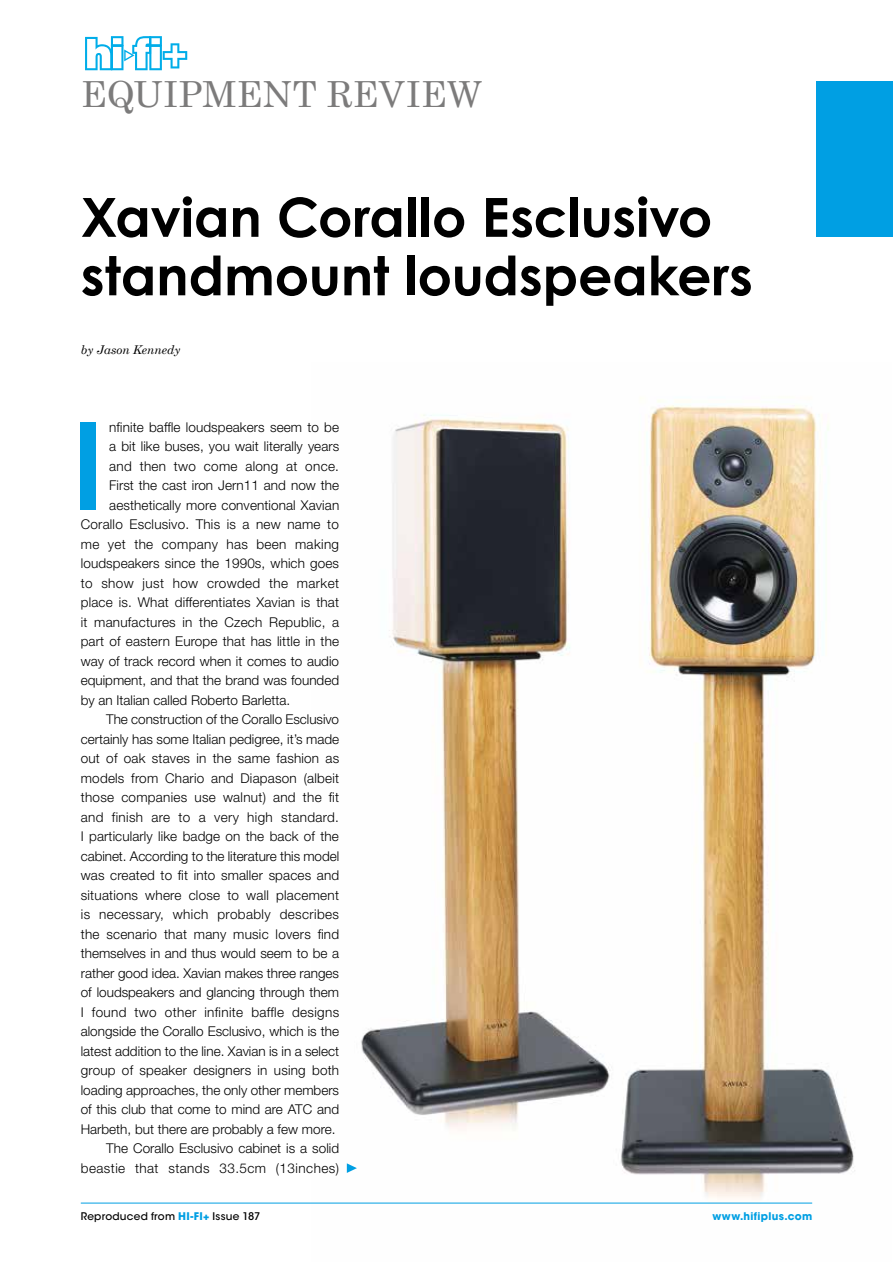
<style>
.page{position:relative;width:893px;height:1263px;background:#fff}
.page>*{position:absolute;margin:0;border:0;box-sizing:border-box;transform-origin:0 0}
.t1{font:500 122.7px "Helvetica Neue LT Std";color:#009fe3}
.t2{font:700 54px/58.5px "Century Gothic";letter-spacing:-.005em;color:#000}
.t3{font:36px "Century Schoolbook";color:#7c7b7b}
.t4{font:300 13.5px "Helvetica Neue LT Std";letter-spacing:.01em;color:#000}
.t5{font:300 13.5px "Helvetica Neue LT Std";letter-spacing:.03em;color:#000}
.t6{font:300 13.5px "Helvetica Neue LT Std";letter-spacing:.035em;color:#000}
.t7{font:italic 12px "Century Schoolbook";color:#000}
.t8{font:500 10.5px "ITC Avant Garde Std";letter-spacing:.02em;color:#000}
.t9{font:700 10.5px "ITC Avant Garde Std";letter-spacing:.03em;color:#009fe3}
.s1{font-weight:700;color:#009fe3}
</style>
<div class="page">
<img style="left:311px;top:400px;width:544px;height:804px">
<svg style="left:347px;top:1163px;width:10px;height:10px"></svg>
<div style="left:816px;top:81px;width:77px;height:156px;background:#009fe3"></div>
<hr style="left:81px;top:1203px;width:731px;height:1px;background:#009fe3">
<svg style="left:85px;top:36px;width:102px;height:34px"></svg>
<h3 class="t3" style="left:81px;top:72px;width:403px">EQUIPMENT REVIEW</h3>
<h2 class="t2" style="left:81px;top:187px;width:674px">Xavian Corallo Esclusivo standmount loudspeakers</h2>
<p class="t7" style="left:81px;top:342px;width:101px">by Jason Kennedy</p>
<h1 class="t1" style="left:71px;top:393px;width:36px">I</h1>
<p class="t4" style="left:109px;top:419px;width:231px">nfinite baffle loudspeakers seem to be</p>
<p class="t4" style="left:109px;top:438px;width:231px">a bit like buses, you wait literally years</p>
<p class="t4" style="left:109px;top:458px;width:231px">and then two come along at once.</p>
<p class="t4" style="left:109px;top:477px;width:231px">First the cast iron Jern11 and now the</p>
<p class="t4" style="left:109px;top:497px;width:231px">aesthetically more conventional Xavian</p>
<p class="t4" style="left:81px;top:516px;width:260px">Corallo Esclusivo. This is a new name to</p>
<p class="t4" style="left:81px;top:536px;width:260px">me yet the company has been making</p>
<p class="t4" style="left:81px;top:555px;width:260px">loudspeakers since the 1990s, which goes</p>
<p class="t5" style="left:81px;top:575px;width:260px">to show just how crowded the market</p>
<p class="t4" style="left:81px;top:594px;width:260px">place is. What differentiates Xavian is that</p>
<p class="t4" style="left:81px;top:614px;width:260px">it manufactures in the Czech Republic, a</p>
<p class="t4" style="left:81px;top:633px;width:260px">part of eastern Europe that has little in the</p>
<p class="t4" style="left:81px;top:653px;width:260px">way of track record when it comes to audio</p>
<p class="t4" style="left:81px;top:672px;width:260px">equipment, and that the brand was founded</p>
<p class="t4" style="left:81px;top:692px;width:211px">by an Italian called Roberto Barletta.</p>
<p class="t4" style="left:106px;top:711px;width:234px">The construction of the Corallo Esclusivo</p>
<p class="t4" style="left:81px;top:731px;width:260px">certainly has some Italian pedigree, it’s made</p>
<p class="t4" style="left:81px;top:750px;width:260px">out of oak staves in the same fashion as</p>
<p class="t4" style="left:81px;top:770px;width:260px">models from Chario and Diapason (albeit</p>
<p class="t4" style="left:81px;top:789px;width:260px">those companies use walnut) and the fit</p>
<p class="t4" style="left:81px;top:809px;width:260px">and finish are to a very high standard.</p>
<p class="t4" style="left:81px;top:828px;width:260px">I particularly like badge on the back of the</p>
<p class="t4" style="left:81px;top:848px;width:260px">cabinet. According to the literature this model</p>
<p class="t4" style="left:81px;top:867px;width:260px">was created to fit into smaller spaces and</p>
<p class="t4" style="left:81px;top:887px;width:260px">situations where close to wall placement</p>
<p class="t5" style="left:81px;top:906px;width:260px">is necessary, which probably describes</p>
<p class="t4" style="left:81px;top:926px;width:260px">the scenario that many music lovers find</p>
<p class="t4" style="left:81px;top:945px;width:260px">themselves in and thus would seem to be a</p>
<p class="t4" style="left:81px;top:965px;width:260px">rather good idea. Xavian makes three ranges</p>
<p class="t4" style="left:81px;top:984px;width:260px">of loudspeakers and glancing through them</p>
<p class="t4" style="left:81px;top:1004px;width:260px">I found two other infinite baffle designs</p>
<p class="t4" style="left:81px;top:1023px;width:260px">alongside the Corallo Esclusivo, which is the</p>
<p class="t4" style="left:81px;top:1043px;width:260px">latest addition to the line. Xavian is in a select</p>
<p class="t4" style="left:81px;top:1062px;width:260px">group of speaker designers in using both</p>
<p class="t4" style="left:81px;top:1082px;width:260px">loading approaches, the only other members</p>
<p class="t4" style="left:81px;top:1101px;width:260px">of this club that come to mind are ATC and</p>
<p class="t4" style="left:81px;top:1121px;width:256px">Harbeth, but there are probably a few more.</p>
<p class="t4" style="left:106px;top:1140px;width:234px">The Corallo Esclusivo cabinet is a solid</p>
<p class="t6" style="left:81px;top:1160px;width:260px">beastie that stands 33.5cm (13inches)</p>
<p class="t8" style="left:81px;top:1210px;width:181px">Reproduced from <span class="s1">HI-FI+</span> Issue 187</p>
<p class="t9" style="left:712px;top:1210px;width:101px">www.hifiplus.com</p>
</div>
